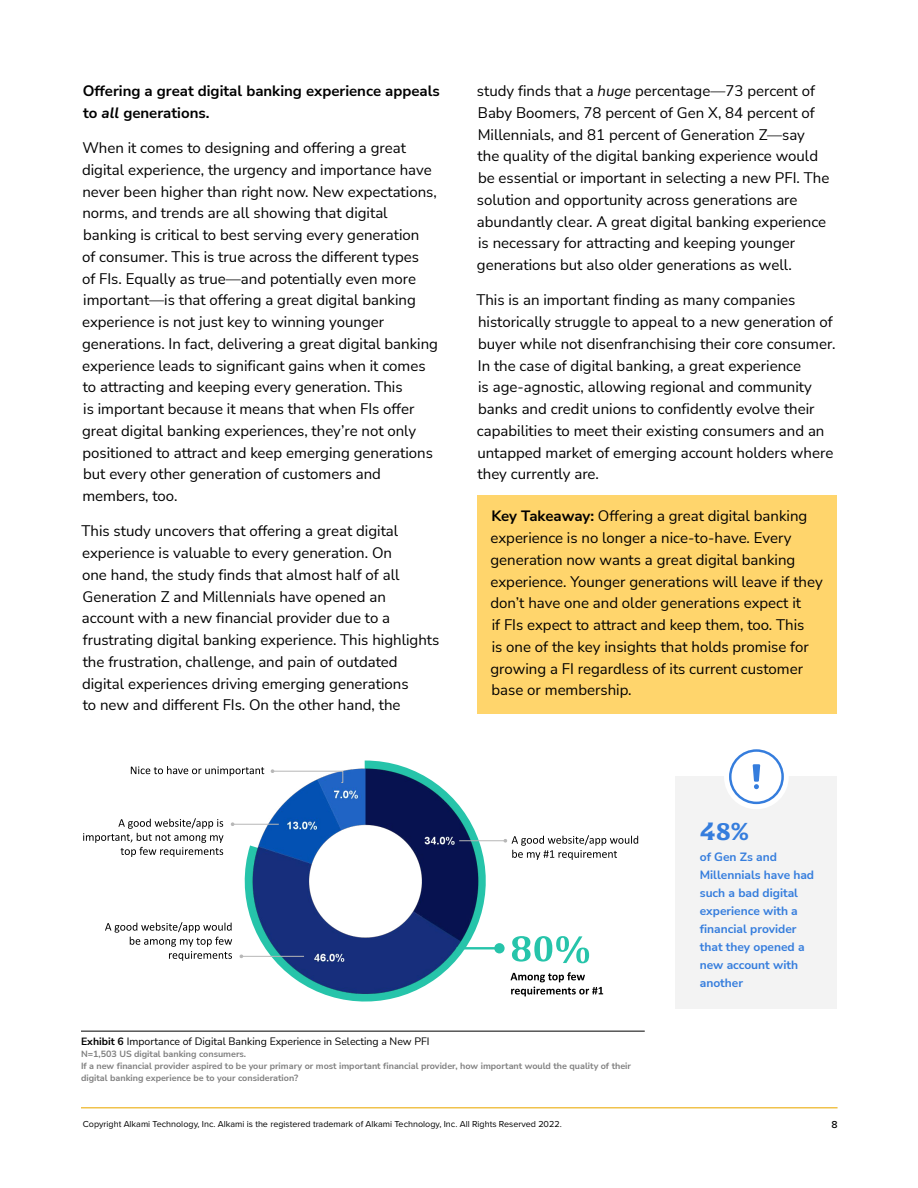
<style>
.page{position:relative;width:918px;height:1188px;background:#fff}
.page>*{position:absolute;margin:0;border:0;box-sizing:border-box;transform-origin:0 0}
.t1{font:700 24px "Alverata";color:#357ddd}
.t2{font:15px/21.8px "Nunito Sans";color:#000}
.t3{font:700 15px/21.8px "Nunito Sans";color:#000}
.t4{font:700 12px/18px "Nunito Sans";color:#357ddd}
.t5{font:10.5px "Nunito Sans";color:#000}
.t6{font:500 10.5px "Proxima Nova";color:#000}
.t7{font:700 9px/12px "Nunito Sans";color:#808080}
.t8{font:9px "Proxima Nova";color:#000}
.s1{font-style:italic}
.s2{font-weight:700}
</style>
<div class="page">
<hr style="left:81px;top:1107px;width:757px;height:1px;background:#f0c24c">
<div style="left:477px;top:496px;width:360px;height:218px;background:#ffd56c"></div>
<div style="left:676px;top:776px;width:161px;height:232px;background:#f3f3f3"></div>
<hr style="left:81px;top:1031px;width:564px;height:1px;background:#000">
<img style="left:230px;top:760px;width:271px;height:242px">
<svg style="left:105px;top:922px;width:127px;height:39px"></svg>
<svg style="left:511px;top:972px;width:92px;height:24px"></svg>
<svg style="left:512px;top:936px;width:77px;height:27px"></svg>
<svg style="left:131px;top:766px;width:133px;height:10px"></svg>
<hr style="left:234px;top:824px;width:45px;height:1px;background:#b7b7b7">
<svg style="left:83px;top:818px;width:140px;height:39px"></svg>
<hr style="left:243px;top:956px;width:61px;height:1px;background:#b7b7b7">
<hr style="left:459px;top:840px;width:45px;height:1px;background:#b7b7b7">
<svg style="left:504px;top:835px;width:134px;height:25px"></svg>
<hr style="left:457px;top:947px;width:38px;height:2px;background:#26c4aa">
<div style="left:495px;top:944px;width:8px;height:8px;background:#26c4aa;border-radius:50%"></div>
<div style="left:494px;top:943px;width:11px;height:10px;border:2px solid #26c4aa;border-radius:50%"></div>
<svg style="left:271px;top:769px;width:73px;height:14px"></svg>
<div style="left:724px;top:745px;width:65px;height:64px;background:#fff;border-radius:50%"></div>
<svg style="left:729px;top:749px;width:55px;height:55px"></svg>
<p class="t3" style="left:83px;top:79px;width:359px">Offering a great digital banking experience appeals to <span class="s1">all</span> generations.</p>
<p class="t2" style="left:82px;top:136px;width:357px">When it comes to designing and offering a great digital experience, the urgency and importance have never been higher than right now. New expectations, norms, and trends are all showing that digital banking is critical to best serving every generation<br>of consumer. This is true across the different types<br>of FIs. Equally as true—and potentially even more important—is that offering a great digital banking experience is not just key to winning younger generations. In fact, delivering a great digital banking experience leads to significant gains when it comes to attracting and keeping every generation. This<br>is important because it means that when FIs offer great digital banking experiences, they’re not only positioned to attract and keep emerging generations but every other generation of customers and members, too.</p>
<p class="t2" style="left:82px;top:520px;width:359px">This study uncovers that offering a great digital experience is valuable to every generation. On<br>one hand, the study finds that almost half of all Generation Z and Millennials have opened an account with a new financial provider due to a frustrating digital banking experience. This highlights the frustration, challenge, and pain of outdated digital experiences driving emerging generations<br>to new and different FIs. On the other hand, the</p>
<p class="t2" style="left:477px;top:79px;width:354px">study finds that a <span class="s1">huge</span> percentage—73 percent of Baby Boomers, 78 percent of Gen X, 84 percent of Millennials, and 81 percent of Generation Z—say the quality of the digital banking experience would be essential or important in selecting a new PFI. The solution and opportunity across generations are abundantly clear. A great digital banking experience is necessary for attracting and keeping younger generations but also older generations as well.</p>
<p class="t2" style="left:476px;top:289px;width:361px">This is an important finding as many companies historically struggle to appeal to a new generation of buyer while not disenfranchising their core consumer.<br>In the case of digital banking, a great experience<br>is age-agnostic, allowing regional and community banks and credit unions to confidently evolve their capabilities to meet their existing consumers and an untapped market of emerging account holders where they currently are.</p>
<p class="t2" style="left:490px;top:505px;width:334px"><span class="s2">Key Takeaway:</span> Offering a great digital banking experience is no longer a nice-to-have. Every generation now wants a great digital banking experience. Younger generations will leave if they don’t have one and older generations expect it<br>if FIs expect to attract and keep them, too. This<br>is one of the key insights that holds promise for growing a FI regardless of its current customer base or membership.</p>
<h1 class="t1" style="left:700px;top:816px;width:50px">48%</h1>
<p class="t4" style="left:700px;top:848px;width:116px">of Gen Zs and<br>Millennials have had such a bad digital experience with a financial provider that they opened a new account with another</p>
<p class="t5" style="left:81px;top:1034px;width:350px"><span class="s2">Exhibit 6</span> Importance of Digital Banking Experience in Selecting a New PFI</p>
<p class="t7" style="left:81px;top:1048px;width:552px">N=1,503 US digital banking consumers.<br>If a new financial provider aspired to be your primary or most important financial provider, how important would the quality of their digital banking experience be to your consideration?</p>
<p class="t8" style="left:83px;top:1117px;width:480px">Copyright Alkami Technology, Inc. Alkami is the registered trademark of Alkami Technology, Inc. All Rights Reserved 2022.</p>
<p class="t6" style="left:831px;top:1117px;width:8px">8</p>
</div>
